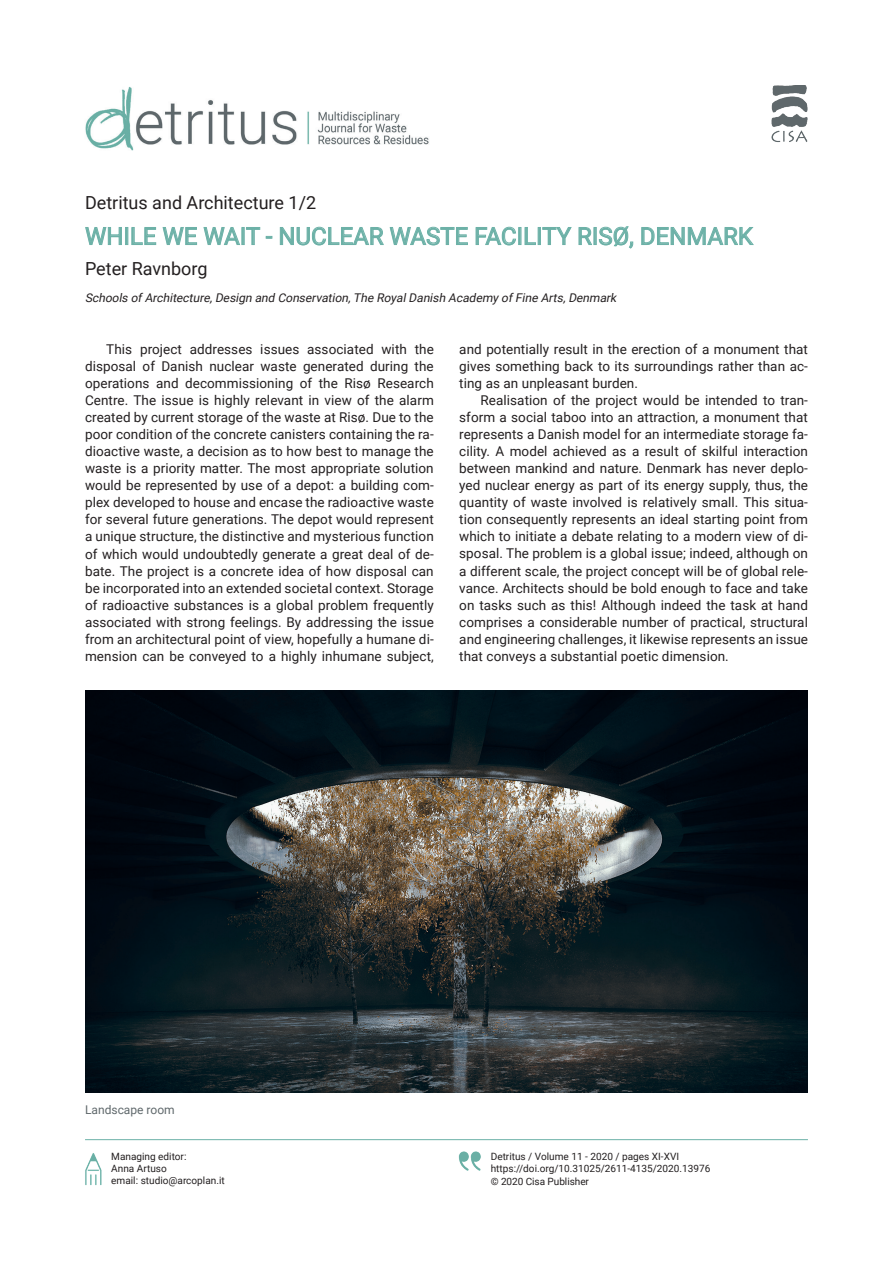
<style>
.page{position:relative;width:893px;height:1263px;background:#fff}
.page>*{position:absolute;margin:0;border:0;box-sizing:border-box;transform-origin:0 0}
.t1{font:24px "Roboto";color:#6cb1a7}
.t2{font:18px "Roboto";color:#231f20}
.t3{font:13.5px/17px "Roboto";letter-spacing:.005em;color:#231f20;text-align:justify}
.t4{font:italic 12px "Roboto";color:#231f20}
.t5{font:12px "Roboto";color:#5f686b}
.t6{font:10.05px/12px "Roboto";color:#231f20}
</style>
<div class="page">
<img style="left:85px;top:86px;width:344px;height:65px">
<hr style="left:85px;top:1139px;width:723px;height:1px;background:#6cb1a7">
<img style="left:458px;top:1151px;width:23px;height:20px">
<img style="left:85px;top:1153px;width:17px;height:33px">
<img style="left:771px;top:85px;width:37px;height:57px">
<svg style="left:86px;top:227px;width:70px;height:18px"></svg>
<svg style="left:163px;top:227px;width:34px;height:18px"></svg>
<svg style="left:204px;top:227px;width:56px;height:18px"></svg>
<svg style="left:266px;top:236px;width:6px;height:2px"></svg>
<svg style="left:280px;top:227px;width:103px;height:18px"></svg>
<svg style="left:390px;top:227px;width:78px;height:18px"></svg>
<svg style="left:476px;top:227px;width:95px;height:18px"></svg>
<svg style="left:579px;top:227px;width:54px;height:21px"></svg>
<svg style="left:642px;top:227px;width:111px;height:18px"></svg>
<img style="left:85px;top:690px;width:723px;height:402px">
<h2 class="t2" style="left:85px;top:190px;width:233px">Detritus and Architecture 1/2</h2>
<h1 class="t1" style="left:85px;top:219px;width:669px">WHILE WE WAIT - NUCLEAR WASTE FACILITY RISØ, DENMARK</h1>
<h2 class="t2" style="left:85px;top:256px;width:124px">Peter Ravnborg</h2>
<p class="t4" style="left:85px;top:289px;width:536px">Schools ofArchitecture,Design and Conservation,The RoyalDanish Academy ofFine Arts,Denmark</p>
<p class="t3" style="left:85px;top:340px;width:350px;text-indent:21px">This project addresses issues associated with the disposal of Danish nuclear waste generated during the operations and decommissioning of the Risø Research Centre. The issue is highly relevant in view of the alarm created by current storage of the waste at Risø. Due to the poor condition of the concrete canisters containing the ra&shy;dioactive waste, a decision as to how best to manage the waste is a priority matter. The most appropriate solution would be represented by use of a depot: a building com&shy;plex developed to house and encase the radioactive waste for several future generations. The depot would represent a unique structure, the distinctive and mysterious function of which would undoubtedly generate a great deal of de&shy;bate. The project is a concrete idea of how disposal can be incorporated into an extended societal context. Storage of radioactive substances is a global problem frequently associated with strong feelings. By addressing the issue from an architectural point of view, hopefully a humane di&shy;mension can be conveyed to a highly inhumane subject,</p>
<p class="t3" style="left:459px;top:340px;width:350px">and potentially result in the erection of a monument that gives something back to its surroundings rather than ac&shy;ting as an unpleasant burden.</p>
<p class="t3" style="left:459px;top:391px;width:350px;text-indent:21px">Realisation of the project would be intended to tran&shy;sform a social taboo into an attraction, a monument that represents a Danish model for an intermediate storage fa&shy;cility. A model achieved as a result of skilful interaction between mankind and nature. Denmark has never deplo&shy;yed nuclear energy as part of its energy supply, thus, the quantity of waste involved is relatively small. This situa&shy;tion consequently represents an ideal starting point from which to initiate a debate relating to a modern view of di&shy;sposal. The problem is a global issue; indeed, although on a different scale, the project concept will be of global rele&shy;vance. Architects should be bold enough to face and take on tasks such as this! Although indeed the task at hand comprises a considerable number of practical, structural and engineering challenges, it likewise represents an issue that conveys a substantial poetic dimension.</p>
<p class="t5" style="left:85px;top:1101px;width:91px">Landscape room</p>
<p class="t6" style="left:111px;top:1150px;width:115px">Managing editor:<br>Anna Artuso<br>email: studio@arcoplan.it</p>
<p class="t6" style="left:491px;top:1150px;width:221px">Detritus / Volume 11 - 2020 / pages XI-XVI https://doi.org/10.31025/2611-4135/2020.13976 © 2020 Cisa Publisher</p>
</div>
